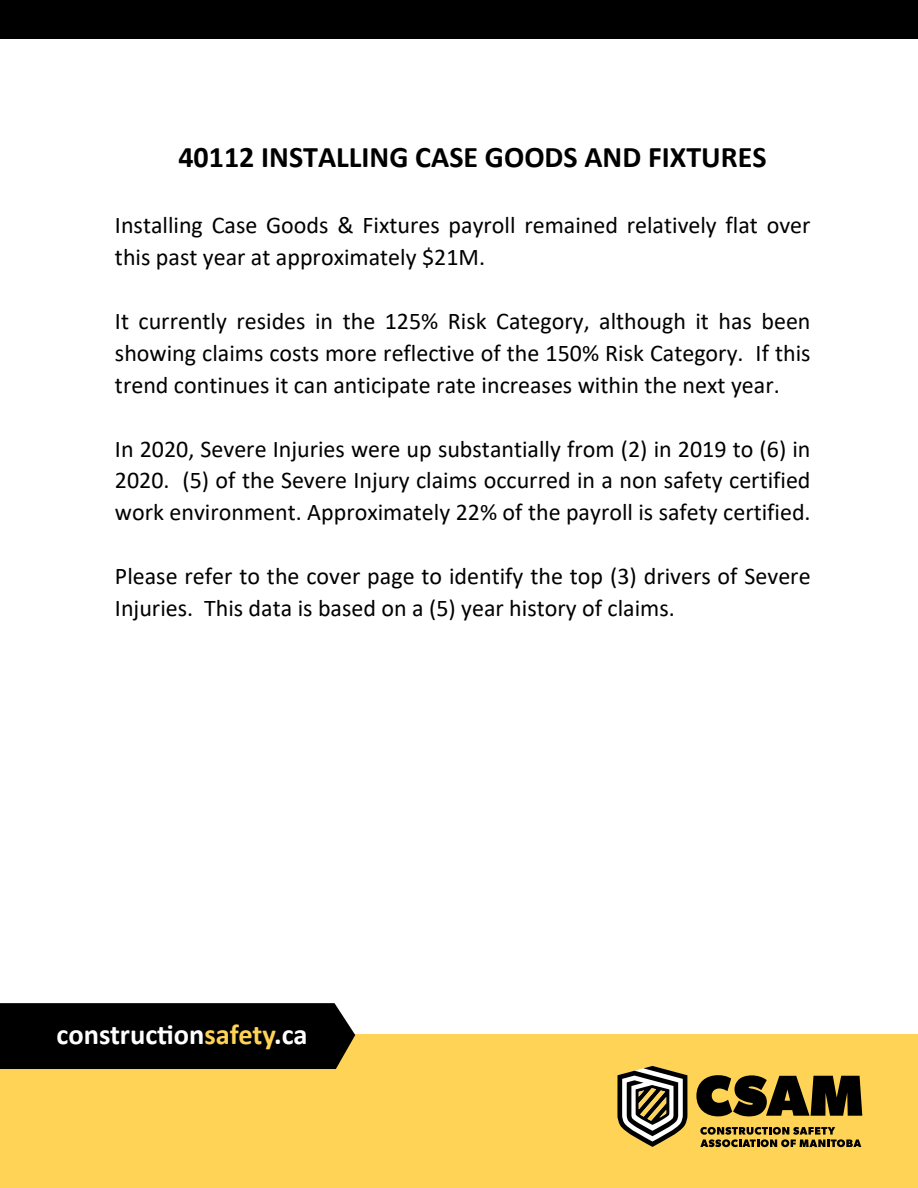
<style>
.page{position:relative;width:918px;height:1188px;background:#fff}
.page>*{position:absolute;margin:0;border:0;box-sizing:border-box;transform-origin:0 0}
.t1{font:700 30px "Calibri";color:#000}
.t2{font:700 28.5px "Calibri";color:#fff}
.t3{font:24px/32px "Calibri";color:#000}
.s1{color:#fed356}
</style>
<div class="page">
<div style="left:0;top:1034px;width:918px;height:154px;background:#fed356"></div>
<div style="left:0;top:1003px;width:355px;height:66px;background:#000"></div>
<div style="left:0;top:0;width:918px;height:39px;background:#000"></div>
<svg style="left:696px;top:1075px;width:166px;height:41px"></svg>
<svg style="left:700px;top:1127px;width:161px;height:20px"></svg>
<svg style="left:617px;top:1066px;width:70px;height:81px"></svg>
<p class="t1" style="left:178px;top:136px;width:590px">40112 INSTALLING CASE GOODS AND FIXTURES</p>
<p class="t3" style="left:115px;top:209px;width:697px">Installing Case Goods &amp; Fixtures payroll remained relatively flat over this past year at approximately $21M.</p>
<p class="t3" style="left:115px;top:305px;width:697px;text-align:justify">It currently resides in the 125% Risk Category, although it has been showing claims costs more reflective of the 150% Risk Category. If this trend continues it can anticipate rate increases within the next year.</p>
<p class="t3" style="left:115px;top:432px;width:697px;text-align:justify">In 2020, Severe Injuries were up substantially from (2) in 2019 to (6) in 2020. (5) of the Severe Injury claims occurred in a non safety certified work environment. Approximately 22% of the payroll is safety certified.</p>
<p class="t3" style="left:115px;top:560px;width:697px">Please refer to the cover page to identify the top (3) drivers of Severe<br>Injuries. This data is based on a (5) year history of claims.</p>
<p class="t2" style="left:57px;top:1015px;width:253px">construction<span class="s1">safety</span>.ca</p>
</div>
